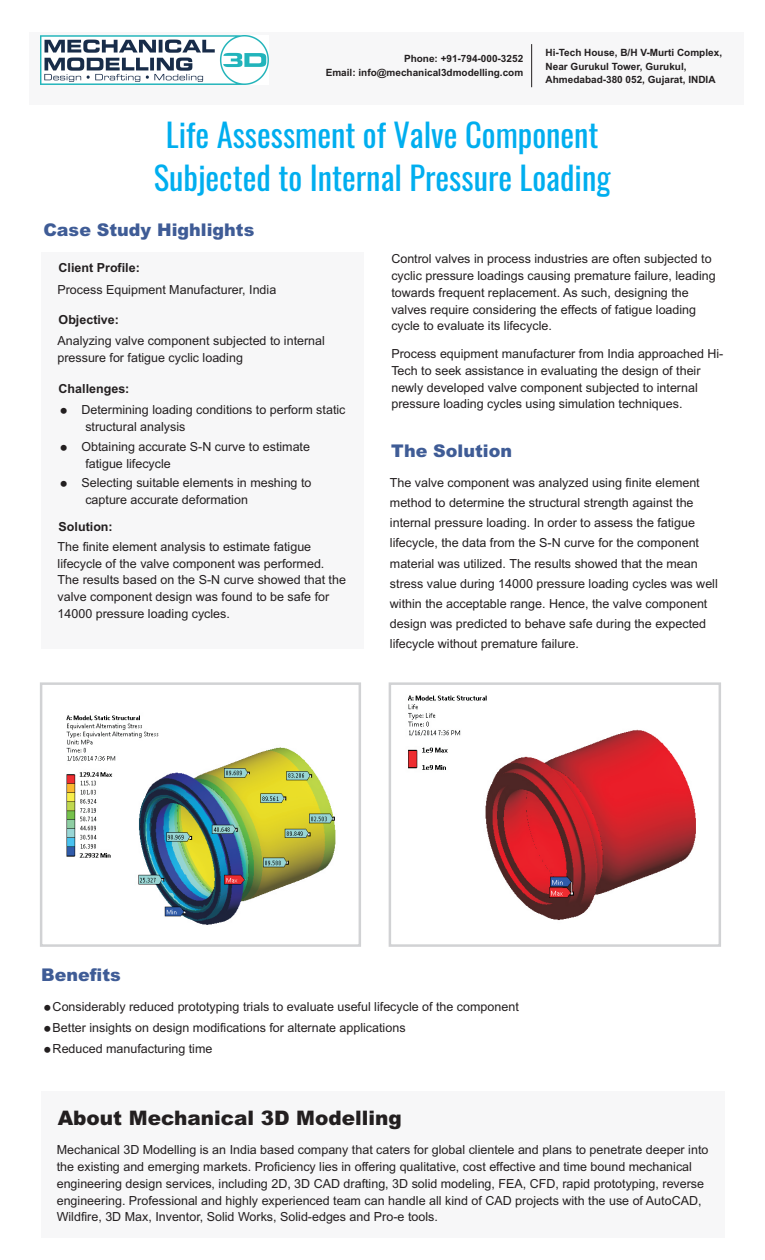
<style>
.page{position:relative;width:765px;height:1260px;background:#fff}
.page>*{position:absolute;margin:0;border:0;box-sizing:border-box;transform-origin:0 0}
.t1{font:32.62px/42.6px "Oswald";color:#00aeef;text-align:center}
.t2{font:900 20px "Arial";color:#231f20}
.t3{font:900 17.5px "Arial";color:#3f5c96}
.t4{font:12.5px/16.8px "Arial";color:#231f20}
.t5{font:12.5px/20.1px "Arial Unicode MS";color:#231f20}
.t6{font:700 12.5px "Arial";color:#231f20}
.t7{font:700 10px/13.4px "Arial";color:#231f20}
</style>
<div class="page">
<div style="left:41px;top:252px;width:322px;height:397px;background:#f7f7f8"></div>
<div style="left:40px;top:682px;width:321px;height:265px;border:2px solid #d1d2d4"></div>
<img style="left:66px;top:715px;width:270px;height:210px">
<img style="left:408px;top:695px;width:288px;height:225px">
<div style="left:389px;top:682px;width:332px;height:265px;border:2px solid #d1d2d4"></div>
<div style="left:30px;top:32px;width:714px;height:72px;background:#f7f7f8"></div>
<hr style="left:531px;top:44px;width:1px;height:43px;background:#231f20">
<div style="left:41px;top:1092px;width:683px;height:146px;background:#f7f7f8"></div>
<img style="left:40px;top:36px;width:229px;height:49px">
<p class="t7" style="left:326px;top:53px;width:199px;text-align:right">Phone: +91-794-000-3252<br>Email: info@mechanical3dmodelling.com</p>
<p class="t7" style="left:546px;top:47px;width:178px">Hi-Tech House, B/H V-Murti Complex,<br>Near Gurukul Tower, Gurukul,<br>Ahmedabad-380 052, Gujarat, INDIA</p>
<h1 class="t1" style="left:154px;top:114px;width:458px">Life Assessment of Valve Component<br>Subjected to Internal Pressure Loading</h1>
<h3 class="t3" style="left:43px;top:223px;width:212px">Case Study Highlights</h3>
<p class="t6" style="left:59px;top:263px;width:83px">Client Profile:</p>
<p class="t4" style="left:57px;top:282px;width:220px">Process Equipment Manufacturer, India</p>
<p class="t6" style="left:59px;top:315px;width:62px">Objective:</p>
<p class="t4" style="left:57px;top:333px;width:269px">Analyzing valve component subjected to internal pressure for fatigue cyclic loading</p>
<p class="t6" style="left:59px;top:384px;width:72px">Challenges:</p>
<p class="t4" style="left:82px;top:418px;width:230px;line-height:19.5px;text-indent:4px">structural analysis<br>Obtaining accurate S-N curve to estimate</p>
<p class="t4" style="left:82px;top:455px;width:231px;line-height:19.5px;text-indent:4px">fatigue lifecycle<br>Selecting suitable elements in meshing to</p>
<p class="t4" style="left:85px;top:492px;width:164px">capture accurate deformation</p>
<p class="t4" style="left:82px;top:403px;width:265px">Determining loading conditions to perform static</p>
<p class="t6" style="left:59px;top:521px;width:56px">Solution:</p>
<p class="t4" style="left:58px;top:539px;width:290px">The finite element analysis to estimate fatigue lifecycle of the valve component was performed.<br>The results based on the S-N curve showed that the valve component design was found to be safe for 14000 pressure loading cycles.</p>
<p class="t4" style="left:391px;top:252px;width:326px">Control valves in process industries are often subjected to cyclic pressure loadings causing premature failure, leading towards frequent replacement. As such, designing the valves require considering the effects of fatigue loading cycle to evaluate its lifecycle.</p>
<p class="t4" style="left:391px;top:347px;width:334px">Process equipment manufacturer from India approached Hi-Tech to seek assistance in evaluating the design of their newly developed valve component subjected to internal pressure loading cycles using simulation techniques.</p>
<h3 class="t3" style="left:391px;top:444px;width:123px">The Solution</h3>
<p class="t5" style="left:390px;top:474px;width:329px">The valve component was analyzed using finite element method to determine the structural strength against the internal pressure loading. In order to assess the fatigue lifecycle, the data from the S-N curve for the component material was utilized. The results showed that the mean stress value during 14000 pressure loading cycles was well within the acceptable range. Hence, the valve component design was predicted to behave safe during the expected lifecycle without premature failure.</p>
<h3 class="t3" style="left:41px;top:968px;width:81px">Benefits</h3>
<p class="t4" style="left:53px;top:997px;width:468px;line-height:21px">Considerably reduced prototyping trials to evaluate useful lifecycle of the component<br>Better insights on design modifications for alternate applications<br>Reduced manufacturing time</p>
<h2 class="t2" style="left:58px;top:1111px;width:346px">About Mechanical 3D Modelling</h2>
<p class="t4" style="left:57px;top:1143px;width:653px">Mechanical 3D Modelling is an India based company that caters for global clientele and plans to penetrate deeper into the existing and emerging markets. Proficiency lies in offering qualitative, cost effective and time bound mechanical engineering design services, including 2D, 3D CAD drafting, 3D solid modeling, FEA, CFD, rapid prototyping, reverse engineering. Professional and highly experienced team can handle all kind of CAD projects with the use of AutoCAD, Wildfire, 3D Max, Inventor, Solid Works, Solid-edges and Pro-e tools.</p>
</div>
